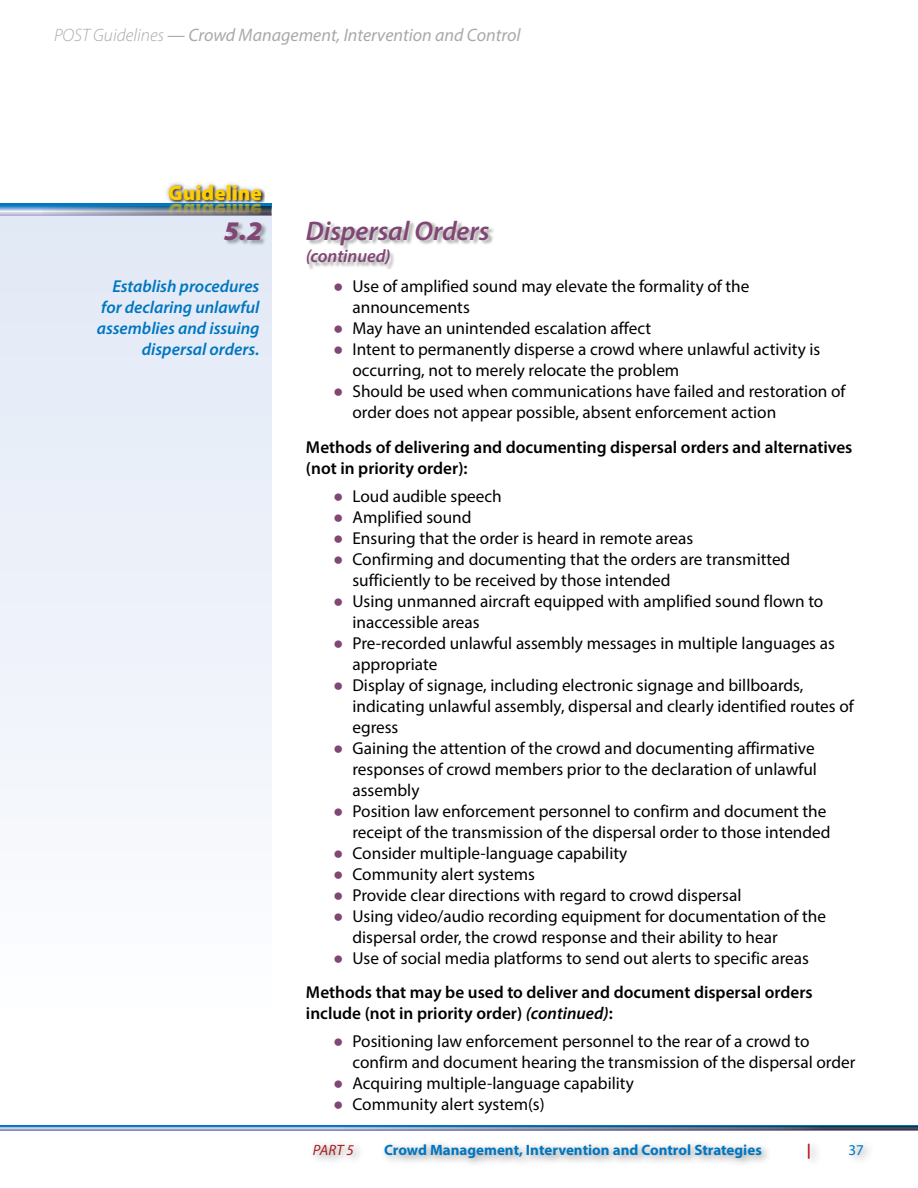
<style>
.page{position:relative;width:918px;height:1188px;background:#fff}
.page>*{position:absolute;margin:0;border:0;box-sizing:border-box;transform-origin:0 0}
.t1{font:italic 600 27px "Myriad Pro";letter-spacing:-.005em;color:#804674}
.t2{font:italic 900 27px "Myriad Pro";color:#804674}
.t3{font:900 21px "Myriad Pro";color:#ffcd00}
.t4{font:italic 18px "Myriad Pro";color:#a7a9ac}
.t5{font:italic 600 18px "Myriad Pro";letter-spacing:-.005em;color:#804674}
.t6{font:17.25px/21px "Myriad Pro";color:#000}
.t7{font:600 17.25px/21px "Myriad Pro";color:#000}
.t8{font:italic 600 17.25px/21px "Myriad Pro";color:#0076c0;text-align:right}
.t9{font:700 15px "Myriad Pro";color:#0076c0}
.t10{font:italic 15px "Myriad Pro";color:#a91e1e}
.t11{font:15px "Myriad Pro";color:#0076c0}
.t12{font:700 15px "Myriad Pro";color:#a91e1e}
.s1{font-weight:300}
.s2{font-family:"Impact";color:#804674}
.s3{font-style:italic}
</style>
<div class="page">
<div style="left:0;top:211px;width:272px;height:917px;background:linear-gradient(to bottom,#e1e8f6,#fff)"></div>
<svg style="left:0;top:204px;width:27px;height:11px"></svg>
<div style="left:165px;top:179px;width:102px;height:26px;background:#000;opacity:.4"></div>
<svg style="left:1px;top:1126px;width:325px;height:4px"></svg>
<svg style="left:326px;top:1126px;width:592px;height:4px;background:#587492"></svg>
<div style="left:309px;top:1139px;width:565px;height:30px;background:#000;opacity:.4"></div>
<div style="left:226px;top:220px;width:268px;height:50px;background:#000;opacity:.3"></div>
<svg style="left:27px;top:204px;width:245px;height:15px;background:#7e9dba"></svg>
<p class="t4" style="left:54px;top:24px;width:468px"><span class="s1">POST Guidelines</span> — Crowd Management, Intervention and Control</p>
<p class="t3" style="left:168px;top:179px;width:95px">Guideline</p>
<h3 class="t2" style="left:224px;top:213px;width:40px">5.2</h3>
<h3 class="t1" style="left:306px;top:214px;width:185px">Dispersal Orders</h3>
<h3 class="t5" style="left:306px;top:245px;width:86px">(continued)</h3>
<p class="t8" style="left:97px;top:276px;width:164px">Establish procedures for declaring unlawful assemblies and issuing dispersal orders.</p>
<p class="t6" style="left:352px;top:276px;width:399px;text-indent:-19px"><span class="s2">●</span> Use of amplified sound may elevate the formality of the announcements</p>
<p class="t6" style="left:333px;top:318px;width:320px"><span class="s2">●</span> May have an unintended escalation affect</p>
<p class="t6" style="left:352px;top:339px;width:469px;text-indent:-19px"><span class="s2">●</span> Intent to permanently disperse a crowd where unlawful activity is occurring, not to merely relocate the problem</p>
<p class="t6" style="left:352px;top:381px;width:495px;text-indent:-19px"><span class="s2">●</span> Should be used when communications have failed and restoration of order does not appear possible, absent enforcement action</p>
<h4 class="t7" style="left:306px;top:436px;width:548px">Methods of delivering and documenting dispersal orders and alternatives (not in priority order):</h4>
<p class="t6" style="left:333px;top:485px;width:170px"><span class="s2">●</span> Loud audible speech</p>
<p class="t6" style="left:333px;top:506px;width:140px"><span class="s2">●</span> Amplified sound</p>
<p class="t6" style="left:333px;top:527px;width:362px"><span class="s2">●</span> Ensuring that the order is heard in remote areas</p>
<p class="t6" style="left:352px;top:548px;width:439px;text-indent:-19px"><span class="s2">●</span> Confirming and documenting that the orders are transmitted sufficiently to be received by those intended</p>
<p class="t6" style="left:352px;top:590px;width:472px;text-indent:-19px"><span class="s2">●</span> Using unmanned aircraft equipped with amplified sound flown to inaccessible areas</p>
<p class="t6" style="left:352px;top:632px;width:484px;text-indent:-19px"><span class="s2">●</span> Pre-recorded unlawful assembly messages in multiple languages as appropriate</p>
<p class="t6" style="left:352px;top:674px;width:503px;text-indent:-19px"><span class="s2">●</span> Display of signage, including electronic signage and billboards, indicating unlawful assembly, dispersal and clearly identified routes of egress</p>
<p class="t6" style="left:352px;top:737px;width:466px;text-indent:-19px"><span class="s2">●</span> Gaining the attention of the crowd and documenting affirmative responses of crowd members prior to the declaration of unlawful assembly</p>
<p class="t6" style="left:333px;top:800px;width:499px;text-align:right"><span class="s2">●</span> Position law enforcement personnel to confirm and document the receipt of the transmission of the dispersal order to those intended</p>
<p class="t6" style="left:333px;top:842px;width:296px"><span class="s2">●</span> Consider multiple-language capability</p>
<p class="t6" style="left:333px;top:863px;width:203px"><span class="s2">●</span> Community alert systems</p>
<p class="t6" style="left:333px;top:884px;width:410px"><span class="s2">●</span> Provide clear directions with regard to crowd dispersal</p>
<p class="t6" style="left:352px;top:905px;width:475px;text-indent:-19px"><span class="s2">●</span> Using video/audio recording equipment for documentation of the dispersal order, the crowd response and their ability to hear</p>
<p class="t6" style="left:333px;top:947px;width:478px"><span class="s2">●</span> Use of social media platforms to send out alerts to specific areas</p>
<h4 class="t7" style="left:306px;top:981px;width:508px">Methods that may be used to deliver and document dispersal orders include (not in priority order) <span class="s3">(continued)</span>:</h4>
<p class="t6" style="left:352px;top:1030px;width:504px;text-indent:-19px"><span class="s2">●</span> Positioning law enforcement personnel to the rear of a crowd to confirm and document hearing the transmission of the dispersal order</p>
<p class="t6" style="left:333px;top:1072px;width:302px"><span class="s2">●</span> Acquiring multiple-language capability</p>
<p class="t6" style="left:333px;top:1093px;width:213px"><span class="s2">●</span> Community alert system(s)</p>
<p class="t10" style="left:313px;top:1141px;width:43px">PART 5</p>
<p class="t9" style="left:384px;top:1140px;width:379px">Crowd Management, Intervention and Control Strategies</p>
<p class="t12" style="left:807px;top:1140px;width:6px">|</p>
<p class="t11" style="left:849px;top:1141px;width:17px">37</p>
</div>
